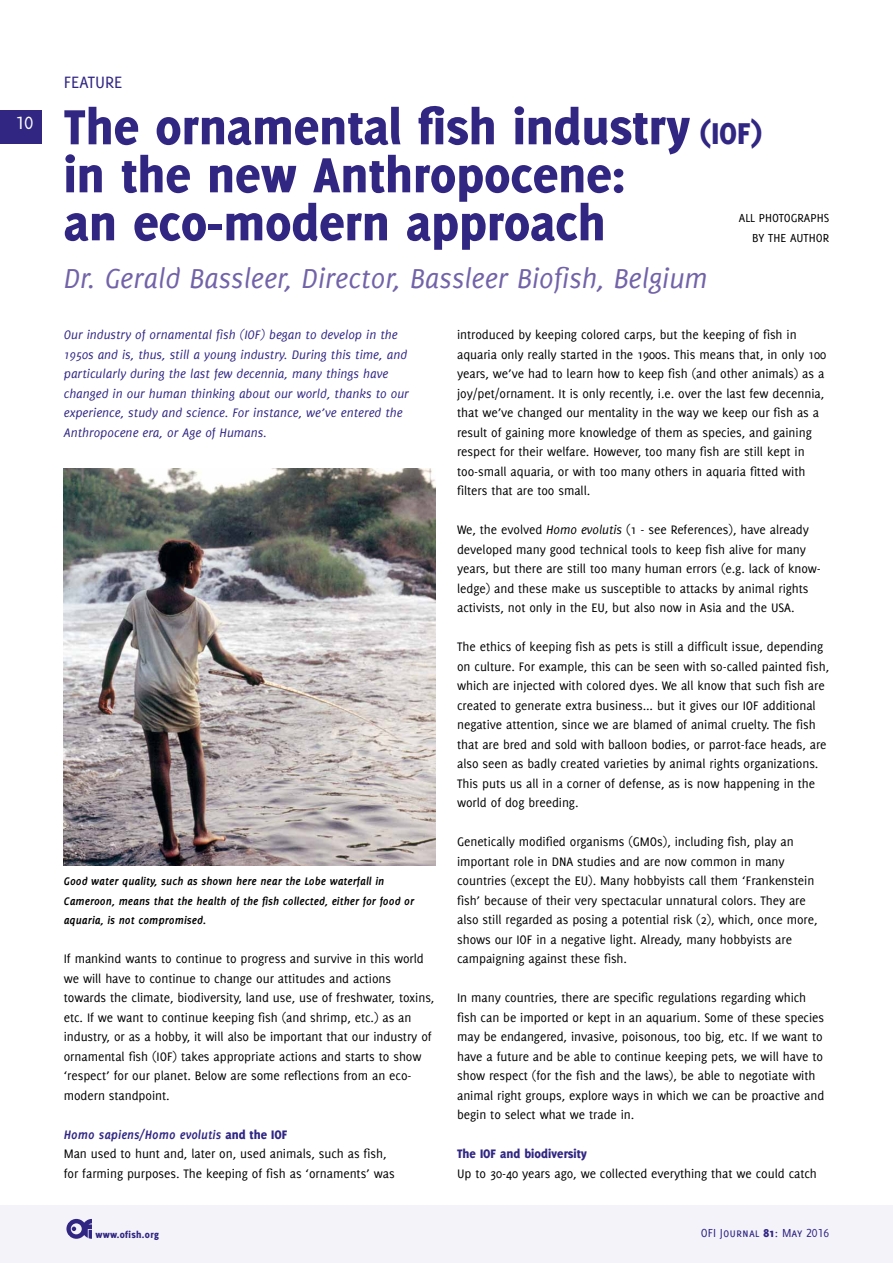
<style>
.page{position:relative;width:893px;height:1263px;background:#fff}
.page>*{position:absolute;margin:0;border:0;box-sizing:border-box;transform-origin:0 0}
.t1{font:800 54px/48px "Delicious";color:#312783}
.t2{font:italic 30px "Delicious";color:#7263a9}
.t3{font:19.5px "Delicious Small Caps";color:#fff}
.t4{font:18px "Delicious Small Caps";color:#312783}
.t5{font:13.5px/19.5px "Delicious";letter-spacing:-.005em;color:#000}
.t6{font:italic 13.5px/19.5px "Delicious";color:#312783}
.t7{font:800 13.5px "Delicious";color:#312783}
.t8{font:12.75px/19.5px "Delicious Small Caps";color:#000;text-align:right}
.t9{font:12.75px "Delicious Small Caps";color:#312783}
.t10{font:italic 700 12px/19.5px "Delicious";color:#000}
.t11{font:800 10.5px "Delicious";letter-spacing:.03em;color:#312783}
.s1{font-size:33px}
.s2{font-weight:700;font-style:italic;color:#312783}
.s3{font-weight:800;color:#312783}
.s4{font-style:italic}
.s5{font-family:"Delicious";font-weight:800}
</style>
<div class="page">
<div style="left:0;top:1204px;width:893px;height:59px;background:#f4f3fa"></div>
<div style="left:0;top:110px;width:42px;height:34px;background:#312783"></div>
<svg style="left:66px;top:1219px;width:26px;height:20px"></svg>
<img style="left:64px;top:468px;width:372px;height:398px">
<h3 class="t3" style="left:16px;top:112px;width:19px">10</h3>
<h3 class="t4" style="left:64px;top:72px;width:60px">FEATURE</h3>
<h1 class="t1" style="left:64px;top:102px;width:700px">The ornamental fish industry <span class="s1">(IOF) </span>in the new Anthropocene:<br>an eco-modern approach</h1>
<h2 class="t2" style="left:64px;top:262px;width:645px">Dr. Gerald Bassleer, Director, Bassleer Biofish, Belgium</h2>
<p class="t8" style="left:739px;top:208px;width:92px">ALL PHOTOGRAPHS<br>BY THE AUTHOR</p>
<p class="t6" style="left:64px;top:325px;width:347px">Our industry of ornamental fish (IOF) began to develop in the 1950s and is, thus, still a young industry. During this time, and particularly during the last few decennia, many things have changed in our human thinking about our world, thanks to our experience, study and science. For instance, we’ve entered the Anthropocene era, or Age of Humans.</p>
<p class="t10" style="left:64px;top:872px;width:352px">Good water quality, such as shown here near the Lobe waterfall in<br>Cameroon, means that the health of the fish collected, either for food or aquaria, is not compromised.</p>
<p class="t5" style="left:64px;top:949px;width:372px">If mankind wants to continue to progress and survive in this world we will have to continue to change our attitudes and actions towards the climate, biodiversity, land use, use of freshwater, toxins, etc. If we want to continue keeping fish (and shrimp, etc.) as an industry, or as a hobby, it will also be important that our industry of ornamental fish (IOF) takes appropriate actions and starts to show ‘respect’ for our planet. Below are some reflections from an eco&shy;modern standpoint.</p>
<p class="t5" style="left:64px;top:1124px;width:332px"><span class="s2">Homo sapiens/Homo evolutis</span> <span class="s3">and the IOF<br></span>Man used to hunt and, later on, used animals, such as fish, for farming purposes. The keeping of fish as ‘ornaments’ was</p>
<p class="t5" style="left:457px;top:325px;width:371px">introduced by keeping colored carps, but the keeping of fish in aquaria only really started in the 1900s. This means that, in only 100 years, we’ve had to learn how to keep fish (and other animals) as a joy/pet/ornament. It is only recently, i.e. over the last few decennia, that we’ve changed our mentality in the way we keep our fish as a result of gaining more knowledge of them as species, and gaining respect for their welfare. However, too many fish are still kept in too-small aquaria, or with too many others in aquaria fitted with filters that are too small.</p>
<p class="t5" style="left:457px;top:520px;width:365px">We, the evolved <span class="s4">Homo evolutis</span> (1 - see References), have already developed many good technical tools to keep fish alive for many years, but there are still too many human errors (e.g. lack of know&shy;ledge) and these make us susceptible to attacks by animal rights activists, not only in the EU, but also now in Asia and the USA.</p>
<p class="t5" style="left:457px;top:637px;width:374px">The ethics of keeping fish as pets is still a difficult issue, depending on culture. For example, this can be seen with so-called painted fish, which are injected with colored dyes. We all know that such fish are created to generate extra business... but it gives our IOF additional negative attention, since we are blamed of animal cruelty. The fish that are bred and sold with balloon bodies, or parrot-face heads, are also seen as badly created varieties by animal rights organizations.<br>This puts us all in a corner of defense, as is now happening in the world of dog breeding.</p>
<p class="t5" style="left:457px;top:832px;width:362px">Genetically modified organisms (GMOs), including fish, play an important role in DNA studies and are now common in many countries (except the EU). Many hobbyists call them ‘Frankenstein fish’ because of their very spectacular unnatural colors. They are also still regarded as posing a potential risk (2), which, once more, shows our IOF in a negative light. Already, many hobbyists are campaigning against these fish.</p>
<p class="t5" style="left:457px;top:988px;width:369px">In many countries, there are specific regulations regarding which fish can be imported or kept in an aquarium. Some of these species may be endangered, invasive, poisonous, too big, etc. If we want to have a future and be able to continue keeping pets, we will have to show respect (for the fish and the laws), be able to negotiate with animal right groups, explore ways in which we can be proactive and begin to select what we trade in.</p>
<p class="t7" style="left:457px;top:1146px;width:131px">The IOF and biodiversity</p>
<p class="t5" style="left:457px;top:1163px;width:361px">Up to 30-40 years ago, we collected everything that we could catch</p>
<p class="t11" style="left:95px;top:1229px;width:65px">www.ofish.org</p>
<p class="t9" style="left:701px;top:1225px;width:130px">OFI Journal <span class="s5">81</span>: May 2016</p>
</div>
